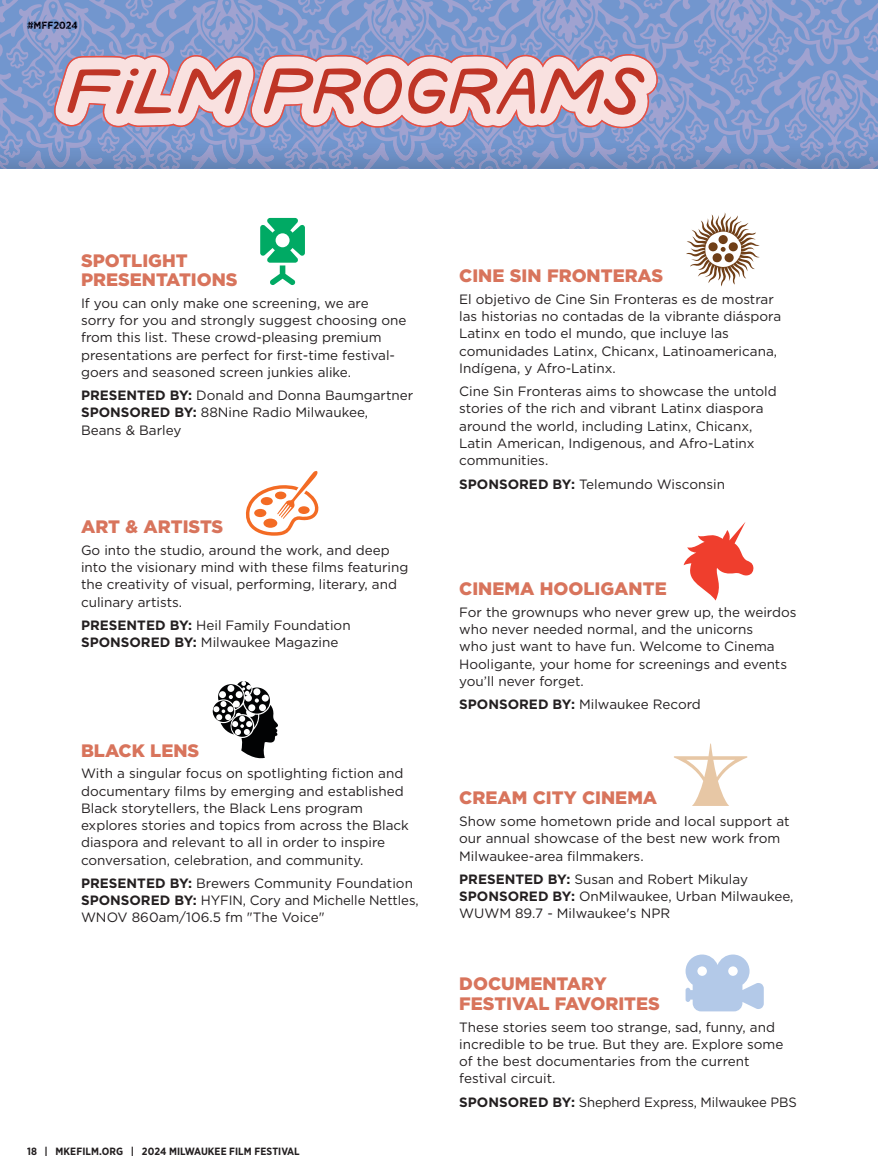
<style>
.page{position:relative;width:878px;height:1175px;background:#fff}
.page>*{position:absolute;margin:0;border:0;box-sizing:border-box;transform-origin:0 0}
.t1{font:900 18px/19.5px "Gotham";color:#d8745c}
.t2{font:13.5px/17.2px "Gotham";color:#231f20}
.t3{font:700 10.5px "Gotham Narrow";letter-spacing:.01em;color:#231f20}
.t4{font:700 10.5px "Gotham Narrow";letter-spacing:.01em;color:#00000c}
.s1{font-weight:700}
</style>
<div class="page">
<svg style="left:260px;top:218px;width:45px;height:67px"></svg>
<svg style="left:245px;top:471px;width:74px;height:64px"></svg>
<svg style="left:213px;top:681px;width:65px;height:77px"></svg>
<svg style="left:683px;top:522px;width:70px;height:78px"></svg>
<svg style="left:686px;top:212px;width:73px;height:74px"></svg>
<svg style="left:674px;top:743px;width:73px;height:63px"></svg>
<svg style="left:685px;top:954px;width:78px;height:57px"></svg>
<svg style="left:0;top:0;width:878px;height:169px;background:#9c9ec3"></svg>
<p class="t4" style="left:27px;top:18px;width:52px">#MFF2024</p>
<h1 class="t1" style="left:81px;top:250px;width:158px">SPOTLIGHT<br>PRESENTATIONS</h1>
<p class="t2" style="left:81px;top:294px;width:327px">If you can only make one screening, we are sorry for you and strongly suggest choosing one from this list. These crowd-pleasing premium presentations are perfect for first-time festival&shy;goers and seasoned screen junkies alike.</p>
<p class="t2" style="left:81px;top:386px;width:334px"><span class="s1">PRESENTED BY:</span> Donald and Donna Baumgartner<br><span class="s1">SPONSORED BY:</span> 88Nine Radio Milwaukee,<br>Beans &amp; Barley</p>
<h1 class="t1" style="left:81px;top:517px;width:144px">ART &amp; ARTISTS</h1>
<p class="t2" style="left:81px;top:541px;width:329px">Go into the studio, around the work, and deep into the visionary mind with these films featuring the creativity of visual, performing, literary, and culinary artists.</p>
<p class="t2" style="left:81px;top:616px;width:271px"><span class="s1">PRESENTED BY:</span> Heil Family Foundation<br><span class="s1">SPONSORED BY:</span> Milwaukee Magazine</p>
<h1 class="t1" style="left:81px;top:740px;width:120px">BLACK LENS</h1>
<p class="t2" style="left:81px;top:764px;width:329px">With a singular focus on spotlighting fiction and documentary films by emerging and established Black storytellers, the Black Lens program explores stories and topics from across the Black diaspora and relevant to all in order to inspire conversation, celebration, and community.</p>
<p class="t2" style="left:81px;top:874px;width:339px"><span class="s1">PRESENTED BY:</span> Brewers Community Foundation<br><span class="s1">SPONSORED BY:</span> HYFIN, Cory and Michelle Nettles,<br>WNOV 860am/106.5 fm "The Voice"</p>
<p class="t3" style="left:27px;top:1144px;width:274px">18 | MKEFILM.ORG | 2024 MILWAUKEE FILM FESTIVAL</p>
<h1 class="t1" style="left:459px;top:266px;width:205px">CINE SIN FRONTERAS</h1>
<p class="t2" style="left:459px;top:290px;width:323px">El objetivo de Cine Sin Fronteras es de mostrar las historias no contadas de la vibrante diáspora Latinx en todo el mundo, que incluye las comunidades Latinx, Chicanx, Latinoamericana, Indígena, y Afro-Latinx.</p>
<p class="t2" style="left:459px;top:382px;width:319px">Cine Sin Fronteras aims to showcase the untold stories of the rich and vibrant Latinx diaspora around the world, including Latinx, Chicanx, Latin American, Indigenous, and Afro-Latinx communities.</p>
<p class="t2" style="left:459px;top:475px;width:267px"><span class="s1">SPONSORED BY:</span> Telemundo Wisconsin</p>
<h1 class="t1" style="left:459px;top:579px;width:209px">CINEMA HOOLIGANTE</h1>
<p class="t2" style="left:459px;top:603px;width:339px">For the grownups who never grew up, the weirdos who never needed normal, and the unicorns<br>who just want to have fun. Welcome to Cinema Hooligante, your home for screenings and events you’ll never forget.</p>
<p class="t2" style="left:459px;top:695px;width:243px"><span class="s1">SPONSORED BY:</span> Milwaukee Record</p>
<h1 class="t1" style="left:459px;top:788px;width:199px">CREAM CITY CINEMA</h1>
<p class="t2" style="left:459px;top:812px;width:332px">Show some hometown pride and local support at our annual showcase of the best new work from<br>Milwaukee-area filmmakers.</p>
<p class="t2" style="left:459px;top:870px;width:336px"><span class="s1">PRESENTED BY:</span> Susan and Robert Mikulay<br><span class="s1">SPONSORED BY:</span> OnMilwaukee, Urban Milwaukee,<br>WUWM 89.7 - Milwaukee's NPR</p>
<h1 class="t1" style="left:459px;top:974px;width:202px">DOCUMENTARY<br>FESTIVAL FAVORITES</h1>
<p class="t2" style="left:459px;top:1017px;width:325px">These stories seem too strange, sad, funny, and incredible to be true. But they are. Explore some of the best documentaries from the current festival circuit.</p>
<p class="t2" style="left:459px;top:1092px;width:339px"><span class="s1">SPONSORED BY:</span> Shepherd Express, Milwaukee PBS</p>
</div>
